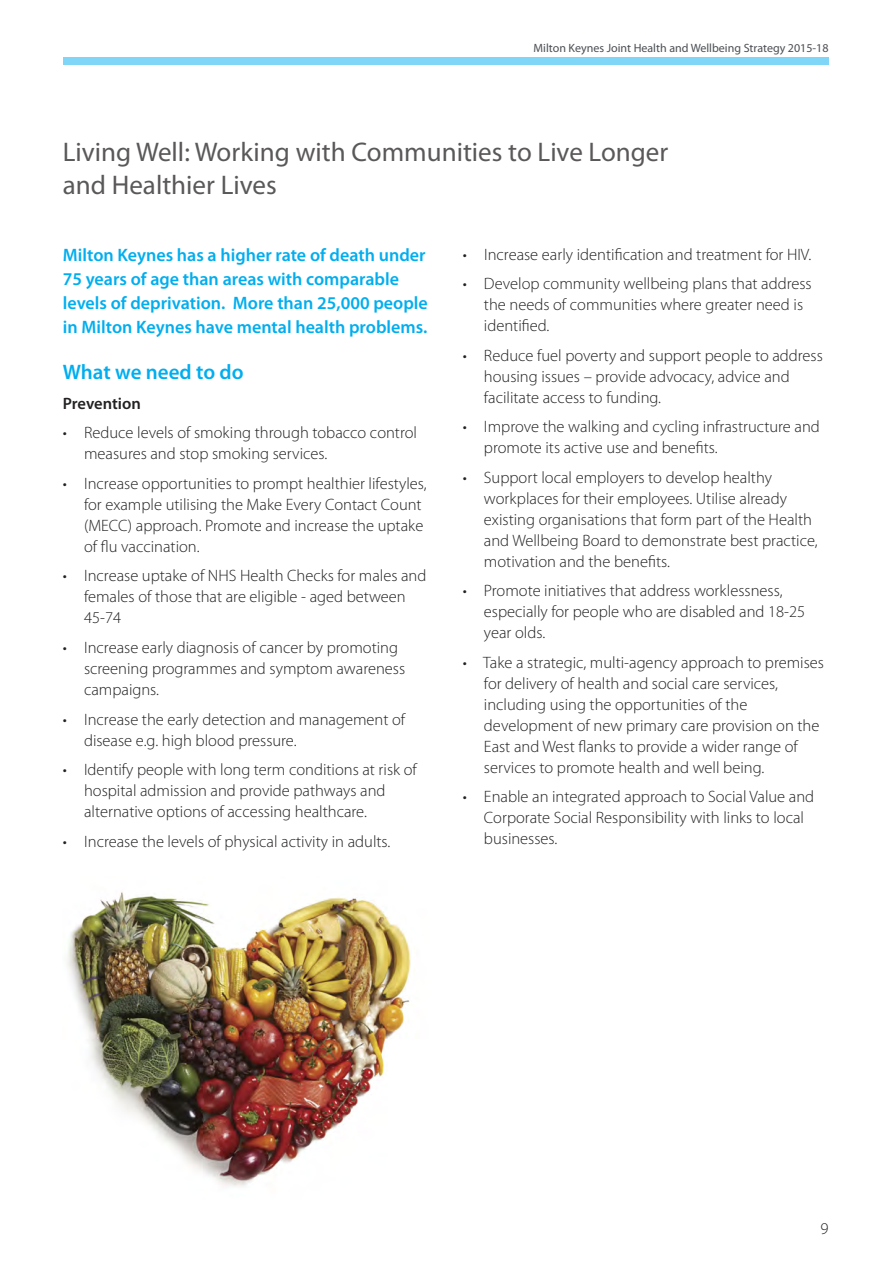
<style>
.page{position:relative;width:893px;height:1263px;background:#fff}
.page>*{position:absolute;margin:0;border:0;box-sizing:border-box;transform-origin:0 0}
.t1{font:27px/33px "Myriad Pro";color:#5a5859}
.t2{font:600 21px "Myriad Pro";color:#00aeef}
.t3{font:600 18px/24px "Myriad Pro";color:#00aeef}
.t4{font:300 16.5px/21px "Myriad Pro";color:#232122}
.t5{font:600 16.5px "Myriad Pro";letter-spacing:-.005em;color:#232122}
.t6{font:12px "Myriad Pro";color:#4c4f54}
</style>
<div class="page">
<div style="left:63px;top:57px;width:765px;height:8px;background:#80d6f6"></div>
<img style="left:67px;top:892px;width:344px;height:295px">
<p class="t6" style="left:533px;top:43px;width:297px">Milton Keynes Joint Health and Wellbeing Strategy 2015-18</p>
<h1 class="t1" style="left:63px;top:138px;width:607px">Living Well: Working with Communities to Live Longer and Healthier Lives</h1>
<p class="t3" style="left:63px;top:244px;width:366px">Milton Keynes has a higher rate of death under 75 years of age than areas with comparable levels of deprivation. More than 25,000 people in Milton Keynes have mental health problems.</p>
<p class="t2" style="left:63px;top:364px;width:182px">What we need to do</p>
<p class="t5" style="left:63px;top:397px;width:80px">Prevention</p>
<p class="t4" style="left:84px;top:424px;width:334px;text-indent:-21px">• Reduce levels of smoking through tobacco control measures and stop smoking services.</p>
<p class="t4" style="left:84px;top:474px;width:344px;text-indent:-21px">• Increase opportunities to prompt healthier lifestyles, for example utilising the Make Every Contact Count (MECC) approach. Promote and increase the uptake of flu vaccination.</p>
<p class="t4" style="left:84px;top:567px;width:344px;text-indent:-21px">• Increase uptake of NHS Health Checks for males and females of those that are eligible - aged between<br>45-74</p>
<p class="t4" style="left:84px;top:638px;width:323px;text-indent:-21px">• Increase early diagnosis of cancer by promoting screening programmes and symptom awareness campaigns.</p>
<p class="t4" style="left:84px;top:710px;width:323px;text-indent:-21px">• Increase the early detection and management of disease e.g. high blood pressure.</p>
<p class="t4" style="left:84px;top:760px;width:334px;text-indent:-21px">• Identify people with long term conditions at risk of hospital admission and provide pathways and alternative options of accessing healthcare.</p>
<p class="t4" style="left:63px;top:832px;width:329px">• Increase the levels of physical activity in adults.</p>
<p class="t4" style="left:463px;top:245px;width:350px">• Increase early identification and treatment for HIV.</p>
<p class="t4" style="left:484px;top:275px;width:329px;text-indent:-21px">• Develop community wellbeing plans that address the needs of communities where greater need is identified.</p>
<p class="t4" style="left:484px;top:346px;width:340px;text-indent:-21px">• Reduce fuel poverty and support people to address housing issues – provide advocacy, advice and facilitate access to funding.</p>
<p class="t4" style="left:484px;top:418px;width:337px;text-indent:-21px">• Improve the walking and cycling infrastructure and promote its active use and benefits.</p>
<p class="t4" style="left:484px;top:468px;width:335px;text-indent:-21px">• Support local employers to develop healthy workplaces for their employees. Utilise already existing organisations that form part of the Health and Wellbeing Board to demonstrate best practice, motivation and the benefits.</p>
<p class="t4" style="left:484px;top:582px;width:323px;text-indent:-21px">• Promote initiatives that address worklessness, especially for people who are disabled and 18-25 year olds.</p>
<p class="t4" style="left:484px;top:653px;width:341px;text-indent:-21px">• Take a strategic, multi-agency approach to premises for delivery of health and social care services, including using the opportunities of the development of new primary care provision on the East and West flanks to provide a wider range of services to promote health and well being.</p>
<p class="t4" style="left:484px;top:788px;width:332px;text-indent:-21px">• Enable an integrated approach to Social Value and<br>Corporate Social Responsibility with links to local businesses.</p>
<p class="t4" style="left:820px;top:1219px;width:10px">9</p>
</div>
